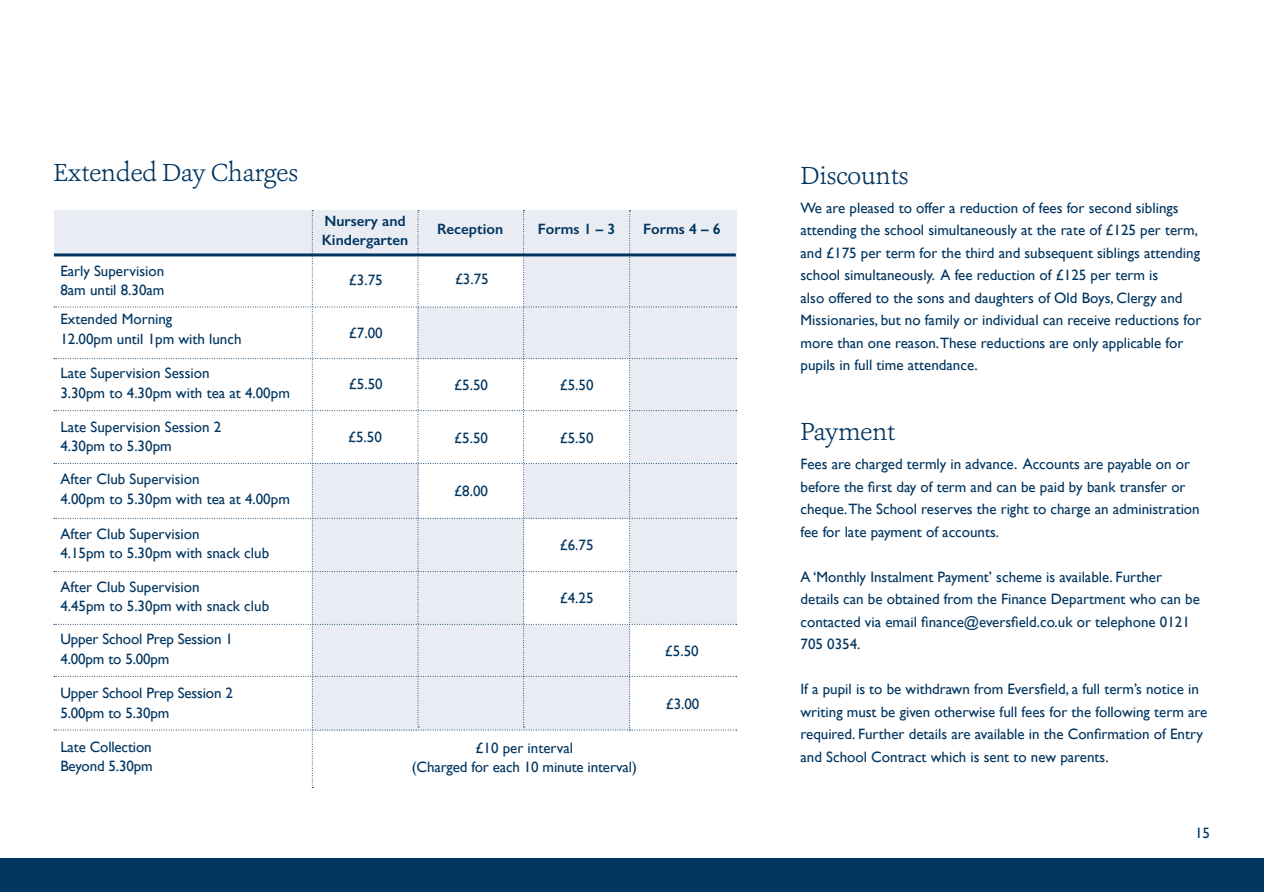
<style>
.page{position:relative;width:1264px;height:892px;background:#fff}
.page>*{position:absolute;margin:0;border:0;box-sizing:border-box;transform-origin:0 0}
.t1{font:300 25.8px "Ashbury";letter-spacing:-.02em;color:#003560}
.t2{font:15px/22.5px "Gill Sans";color:#003560}
.t3{font:600 15px/19.5px "Gill Sans";color:#003560}
</style>
<div class="page">
<svg style="left:54px;top:210px;width:682px;height:578px"></svg>
<hr style="left:54px;top:253px;width:681px;height:3px;background:#003560">
<div style="left:0;top:857px;width:1263px;height:35px;background:#003560"></div>
<h1 class="t1" style="left:54px;top:156px;width:246px">Extended Day Charges</h1>
<p class="t2" style="left:60px;top:261px;width:106px;line-height:19.5px">Early Supervision<br>8am until 8.30am</p>
<p class="t2" style="left:60px;top:309px;width:183px;line-height:19.5px">Extended Morning<br>12.00pm until 1pm with lunch</p>
<p class="t2" style="left:60px;top:363px;width:231px;line-height:19.5px">Late Supervision Session<br>3.30pm to 4.30pm with tea at 4.00pm</p>
<p class="t2" style="left:60px;top:417px;width:162px;line-height:19.5px">Late Supervision Session 2<br>4.30pm to 5.30pm</p>
<p class="t2" style="left:60px;top:469px;width:231px;line-height:19.5px">After Club Supervision<br>4.00pm to 5.30pm with tea at 4.00pm</p>
<p class="t2" style="left:60px;top:523px;width:210px;line-height:19.5px">After Club Supervision<br>4.15pm to 5.30pm with snack club</p>
<p class="t2" style="left:60px;top:577px;width:210px;line-height:19.5px">After Club Supervision<br>4.45pm to 5.30pm with snack club</p>
<p class="t2" style="left:60px;top:629px;width:174px;line-height:19.5px">Upper School Prep Session 1<br>4.00pm to 5.00pm</p>
<p class="t2" style="left:60px;top:683px;width:174px;line-height:19.5px">Upper School Prep Session 2<br>5.00pm to 5.30pm</p>
<p class="t2" style="left:60px;top:736px;width:94px;line-height:19.5px">Late Collection<br>Beyond 5.30pm</p>
<p class="t3" style="left:322px;top:211px;width:88px">Nursery and<br>Kindergarten</p>
<p class="t3" style="left:437px;top:219px;width:67px">Reception</p>
<p class="t3" style="left:538px;top:219px;width:79px">Forms 1 – 3</p>
<p class="t3" style="left:643px;top:219px;width:79px">Forms 4 – 6</p>
<p class="t2" style="left:349px;top:268px;width:35px">£3.75</p>
<p class="t2" style="left:455px;top:268px;width:35px">£3.75</p>
<p class="t2" style="left:349px;top:321px;width:35px">£7.00</p>
<p class="t2" style="left:349px;top:373px;width:35px">£5.50</p>
<p class="t2" style="left:454px;top:373px;width:35px">£5.50</p>
<p class="t2" style="left:559px;top:373px;width:35px">£5.50</p>
<p class="t2" style="left:348px;top:426px;width:35px">£5.50</p>
<p class="t2" style="left:454px;top:426px;width:35px">£5.50</p>
<p class="t2" style="left:559px;top:426px;width:35px">£5.50</p>
<p class="t2" style="left:454px;top:479px;width:35px">£8.00</p>
<p class="t2" style="left:559px;top:533px;width:35px">£6.75</p>
<p class="t2" style="left:559px;top:587px;width:35px">£4.25</p>
<p class="t2" style="left:664px;top:639px;width:35px">£5.50</p>
<p class="t2" style="left:665px;top:693px;width:35px">£3.00</p>
<p class="t2" style="left:412px;top:737px;width:226px;line-height:19.5px;text-align:center">£10 per interval<br>(Charged for each 10 minute interval)</p>
<h1 class="t1" style="left:800px;top:159px;width:109px">Discounts</h1>
<p class="t2" style="left:800px;top:196px;width:402px">We are pleased to offer a reduction of fees for second siblings attending the school simultaneously at the rate of £125 per term, and £175 per term for the third and subsequent siblings attending school simultaneously. A fee reduction of £125 per term is<br>also offered to the sons and daughters of Old Boys, Clergy and Missionaries, but no family or individual can receive reductions for more than one reason.These reductions are only applicable for pupils in full time attendance.</p>
<h1 class="t1" style="left:800px;top:415px;width:96px">Payment</h1>
<p class="t2" style="left:800px;top:453px;width:400px">Fees are charged termly in advance. Accounts are payable on or before the first day of term and can be paid by bank transfer or cheque.The School reserves the right to charge an administration fee for late payment of accounts.</p>
<p class="t2" style="left:800px;top:565px;width:401px">A ‘Monthly Instalment Payment’ scheme is available. Further details can be obtained from the Finance Department who can be contacted via email finance@eversfield.co.uk or telephone 0121<br>705 0354.</p>
<p class="t2" style="left:800px;top:678px;width:408px">If a pupil is to be withdrawn from Eversfield, a full term’s notice in writing must be given otherwise full fees for the following term are required. Further details are available in the Confirmation of Entry and School Contract which is sent to new parents.</p>
<p class="t2" style="left:1194px;top:822px;width:16px">15</p>
</div>
